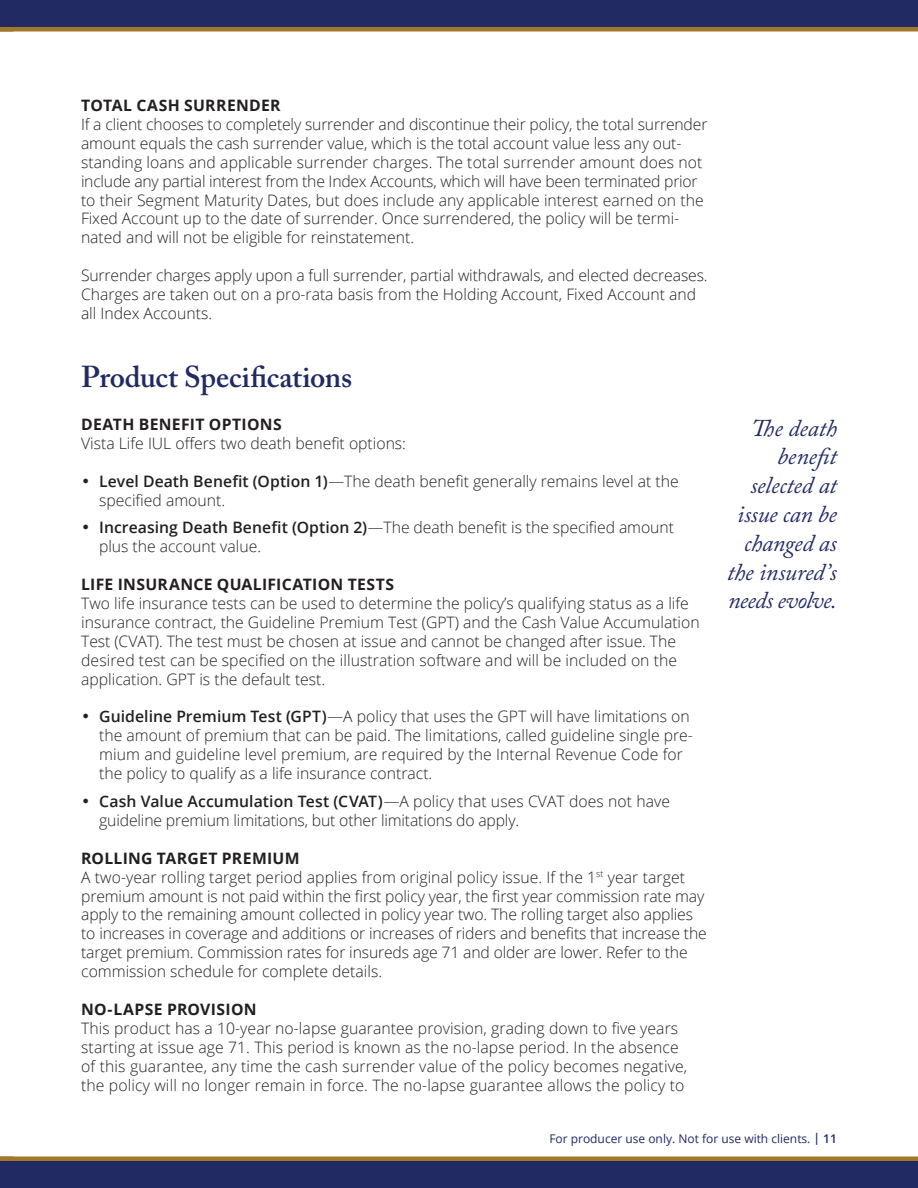
<style>
.page{position:relative;width:918px;height:1188px;background:#fff}
.page>*{position:absolute;margin:0;border:0;box-sizing:border-box;transform-origin:0 0}
.t1{font:600 30px "Adobe Caslon Pro";letter-spacing:-.005em;color:#222a64}
.t2{font:italic 24px/28.8px "Adobe Caslon Pro";letter-spacing:-.01em;color:#222a64;text-align:right}
.t3{font:300 15.75px/18.9px "Open Sans";color:#231f20}
.t4{font:700 15.75px "Open Sans";letter-spacing:.015em;color:#231f20}
.t5{font:12px "Open Sans";color:#222a64}
.s1{font-family:"Futura BT";font-weight:500;font-style:italic}
.s2{font-weight:600}
</style>
<div class="page">
<div style="left:0;top:0;width:918px;height:27px;background:#222a64"></div>
<div style="left:0;top:27px;width:918px;height:5px;background:#a2762b"></div>
<div style="left:0;top:1161px;width:918px;height:27px;background:#222a64"></div>
<div style="left:0;top:1156px;width:918px;height:5px;background:#a2762b"></div>
<p class="t4" style="left:81px;top:94px;width:201px">TOTAL CASH SURRENDER</p>
<p class="t3" style="left:81px;top:114px;width:628px">If a client chooses to completely surrender and discontinue their policy, the total surrender amount equals the cash surrender value, which is the total account value less any out&shy;standing loans and applicable surrender charges. The total surrender amount does not include any partial interest from the Index Accounts, which will have been terminated prior to their Segment Maturity Dates, but does include any applicable interest earned on the Fixed Account up to the date of surrender. Once surrendered, the policy will be termi&shy;nated and will not be eligible for reinstatement.</p>
<p class="t3" style="left:81px;top:266px;width:628px">Surrender charges apply upon a full surrender, partial withdrawals, and elected decreases.<br>Charges are taken out on a pro-rata basis from the Holding Account, Fixed Account and all Index Accounts.</p>
<p class="t1" style="left:81px;top:360px;width:273px">Product Specifications</p>
<p class="t4" style="left:81px;top:413px;width:202px">DEATH BENEFIT OPTIONS</p>
<p class="t3" style="left:81px;top:433px;width:326px">Vista Life IUL offers two death benefit options:</p>
<p class="t3" style="left:99px;top:471px;width:581px;text-indent:-18px"><span class="s1">•</span> <span class="s2">Level Death Benefit (Option 1)</span>—The death benefit generally remains level at the specified amount.</p>
<p class="t3" style="left:99px;top:518px;width:576px;text-indent:-18px"><span class="s1">•</span> <span class="s2">Increasing Death Benefit (Option 2)</span>—The death benefit is the specified amount plus the account value.</p>
<p class="t4" style="left:81px;top:573px;width:315px">LIFE INSURANCE QUALIFICATION TESTS</p>
<p class="t3" style="left:81px;top:593px;width:620px">Two life insurance tests can be used to determine the policy’s qualifying status as a life insurance contract, the Guideline Premium Test (GPT) and the Cash Value Accumulation Test (CVAT). The test must be chosen at issue and cannot be changed after issue. The desired test can be specified on the illustration software and will be included on the application. GPT is the default test.</p>
<p class="t3" style="left:99px;top:707px;width:595px;text-indent:-18px"><span class="s1">•</span> <span class="s2">Guideline Premium Test (GPT)</span>—A policy that uses the GPT will have limitations on the amount of premium that can be paid. The limitations, called guideline single pre&shy;mium and guideline level premium, are required by the Internal Revenue Code for the policy to qualify as a life insurance contract.</p>
<p class="t3" style="left:99px;top:791px;width:572px;text-indent:-18px"><span class="s1">•</span> <span class="s2">Cash Value Accumulation Test (CVAT)</span>—A policy that uses CVAT does not have guideline premium limitations, but other limitations do apply.</p>
<p class="t4" style="left:81px;top:847px;width:220px">ROLLING TARGET PREMIUM</p>
<p class="t3" style="left:81px;top:867px;width:627px">A two-year rolling target period applies from original policy issue. If the 1<sup>st</sup> year target premium amount is not paid within the first policy year, the first year commission rate may apply to the remaining amount collected in policy year two. The rolling target also applies to increases in coverage and additions or increases of riders and benefits that increase the target premium. Commission rates for insureds age 71 and older are lower. Refer to the commission schedule for complete details.</p>
<p class="t4" style="left:81px;top:998px;width:177px">NO-LAPSE PROVISION</p>
<p class="t3" style="left:81px;top:1018px;width:608px">This product has a 10-year no-lapse guarantee provision, grading down to five years starting at issue age 71. This period is known as the no-lapse period. In the absence of this guarantee, any time the cash surrender value of the policy becomes negative, the policy will no longer remain in force. The no-lapse guarantee allows the policy to</p>
<p class="t2" style="left:727px;top:413px;width:111px">The death benefit selected at issue can be changed as the insured’s needs evolve.</p>
<p class="t5" style="left:549px;top:1131px;width:289px">For producer use only. Not for use with clients. <span class="s2">| 11</span></p>
</div>
